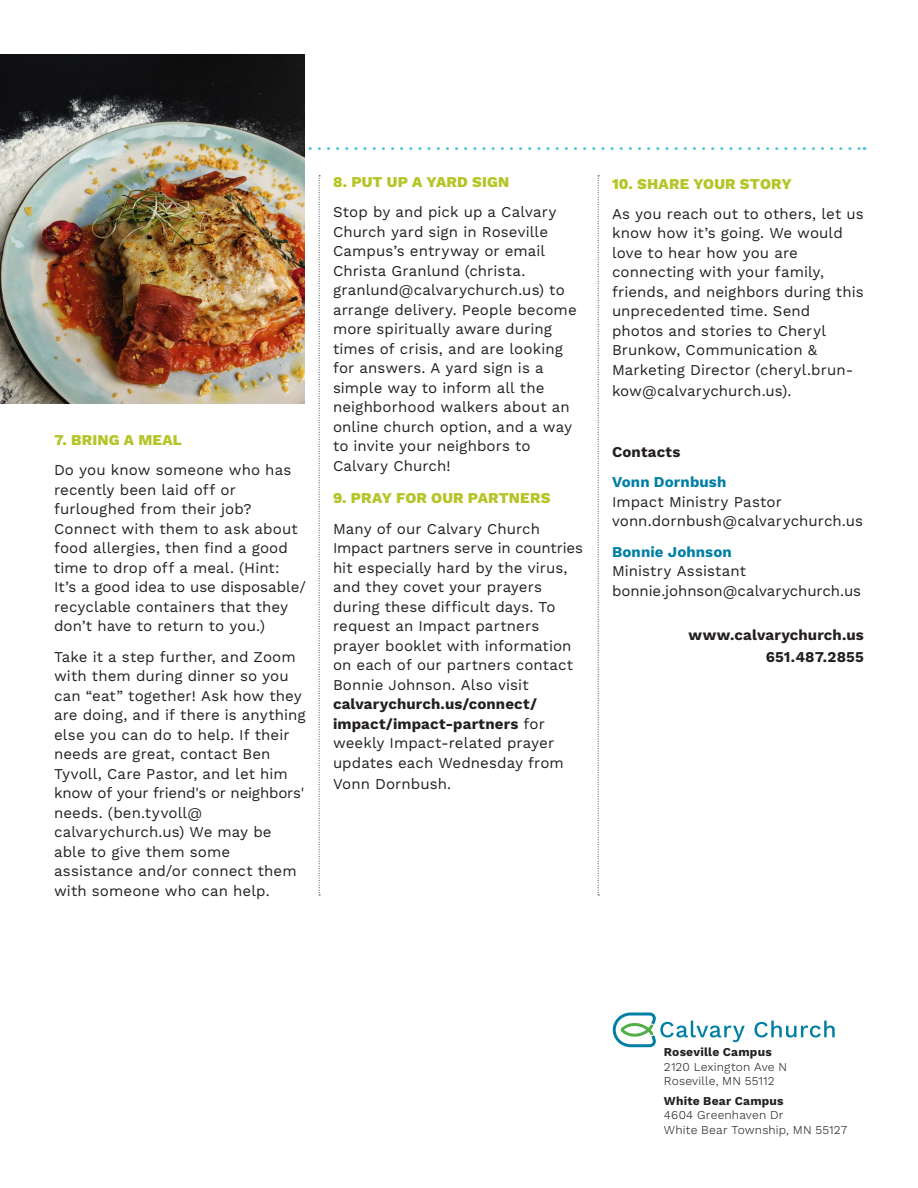
<style>
.page{position:relative;width:918px;height:1188px;background:#fff}
.page>*{position:absolute;margin:0;border:0;box-sizing:border-box;transform-origin:0 0}
.t1{font:15px/19.5px "Work Sans";letter-spacing:.005em;color:#231f20}
.t2{font:800 15px "Work Sans";letter-spacing:.01em;color:#b5c527}
.t3{font:700 15px/22.5px "Work Sans";letter-spacing:.01em;color:#231f20;text-align:right}
.t4{font:300 12px/14.4px "Work Sans";letter-spacing:.015em;color:#231f20}
.s1{font-weight:700}
.s2{font-weight:700;color:#007fa5}
</style>
<div class="page">
<svg style="left:598px;top:176px;width:1px;height:720px"></svg>
<svg style="left:319px;top:176px;width:1px;height:720px"></svg>
<svg style="left:613px;top:1013px;width:132px;height:34px"></svg>
<svg style="left:754px;top:1021px;width:81px;height:16px"></svg>
<svg style="left:308px;top:147px;width:557px;height:3px"></svg>
<img style="left:0;top:54px;width:305px;height:349px">
<p class="t2" style="left:54px;top:431px;width:129px">7. BRING A MEAL</p>
<p class="t1" style="left:54px;top:461px;width:253px">Do you know someone who has recently been laid off or furloughed from their job?<br>Connect with them to ask about food allergies, then find a good time to drop off a meal. (Hint:<br>It’s a good idea to use disposable/ recyclable containers that they don’t have to return to you.)</p>
<p class="t1" style="left:54px;top:647px;width:253px">Take it a step further, and Zoom with them during dinner so you can “eat” together! Ask how they are doing, and if there is anything else you can do to help. If their needs are great, contact Ben<br>Tyvoll, Care Pastor, and let him know of your friend's or neighbors' needs. (ben.tyvoll@ calvarychurch.us) We may be able to give them some assistance and/or connect them with someone who can help.</p>
<p class="t2" style="left:333px;top:173px;width:178px">8. PUT UP A YARD SIGN</p>
<p class="t1" style="left:333px;top:203px;width:245px">Stop by and pick up a Calvary<br>Church yard sign in Roseville<br>Campus’s entryway or email<br>Christa Granlund (christa. granlund@calvarychurch.us) to arrange delivery. People become more spiritually aware during times of crisis, and are looking for answers. A yard sign is a simple way to inform all the neighborhood walkers about an online church option, and a way to invite your neighbors to<br>Calvary Church!</p>
<p class="t2" style="left:333px;top:490px;width:219px">9. PRAY FOR OUR PARTNERS</p>
<p class="t1" style="left:333px;top:519px;width:251px">Many of our Calvary Church<br>Impact partners serve in countries hit especially hard by the virus, and they covet your prayers during these difficult days. To request an Impact partners prayer booklet with information on each of our partners contact<br>Bonnie Johnson. Also visit <span class="s1">calvarychurch.us/connect/ impact/impact-partners</span> for weekly Impact-related prayer updates each Wednesday from</p>
<p class="t1" style="left:333px;top:775px;width:120px">Vonn Dornbush.</p>
<p class="t2" style="left:612px;top:175px;width:181px">10. SHARE YOUR STORY</p>
<p class="t1" style="left:612px;top:205px;width:253px">As you reach out to others, let us know how it’s going. We would love to hear how you are connecting with your family, friends, and neighbors during this unprecedented time. Send photos and stories to Cheryl<br>Brunkow, Communication &amp;<br>Marketing Director (cheryl.brun-</p>
<p class="t1" style="left:612px;top:382px;width:181px">kow@calvarychurch.us).</p>
<p class="t3" style="left:612px;top:441px;width:70px">Contacts</p>
<p class="t1" style="left:612px;top:473px;width:253px"><span class="s2">Vonn Dornbush<br></span>Impact Ministry Pastor vonn.dornbush@calvarychurch.us</p>
<p class="t1" style="left:612px;top:542px;width:251px"><span class="s2">Bonnie Johnson<br></span>Ministry Assistant bonnie.johnson@calvarychurch.us</p>
<p class="t3" style="left:689px;top:624px;width:177px">www.calvarychurch.us<br>651.487.2855</p>
<p class="t4" style="left:664px;top:1046px;width:125px"><span class="s1">Roseville Campus<br></span>2120 Lexington Ave N<br>Roseville, MN 55112</p>
<p class="t4" style="left:664px;top:1094px;width:185px"><span class="s1">White Bear Campus<br></span>4604 Greenhaven Dr<br>White Bear Township, MN 55127</p>
</div>
